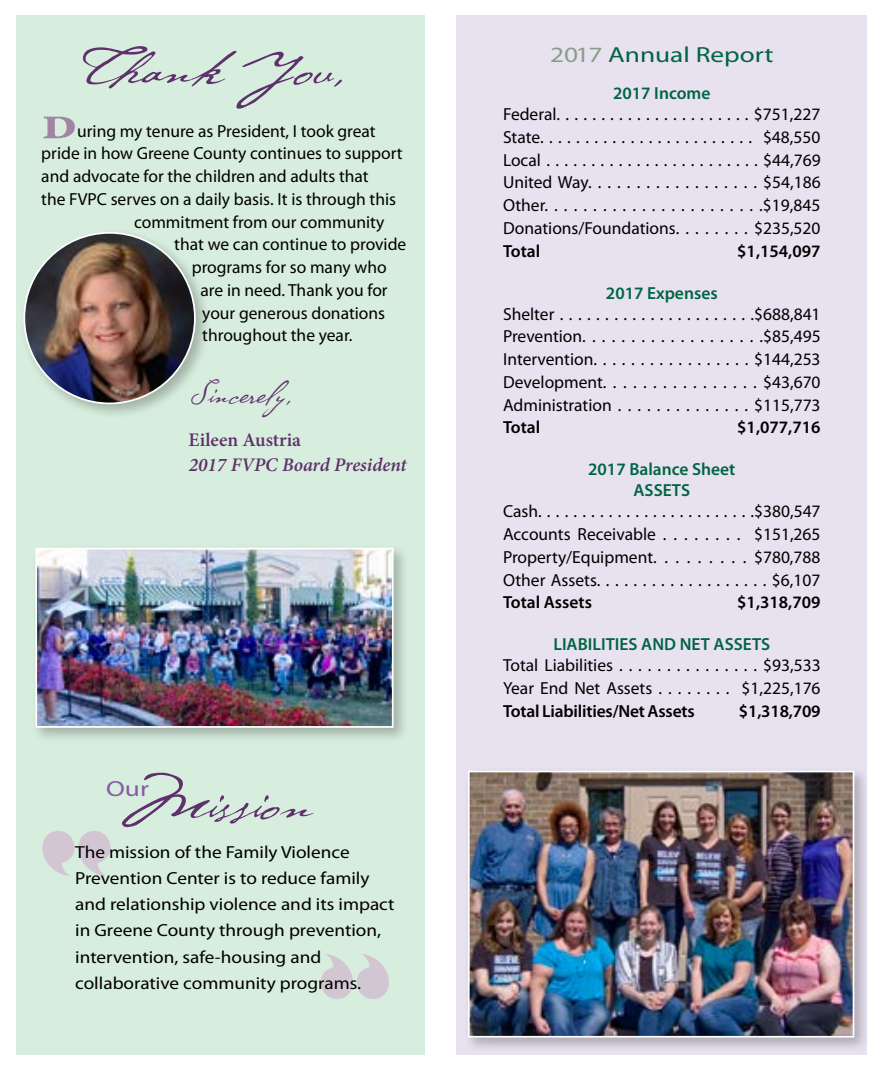
<style>
.page{position:relative;width:882px;height:1071px;background:#fff}
.page>*{position:absolute;margin:0;border:0;box-sizing:border-box;transform-origin:0 0}
.t1{font:52.5px "P22 Cezanne Pro";color:#5f316c;scale:1.25 1}
.t2{font:700 45.5px "Minion Pro";color:#a185a3;scale:1.25 1}
.t3{font:31.5px "P22 Cezanne Pro";color:#5f316c}
.t4{font:21.88px "Myriad Pro";color:#006543;scale:1.25 1}
.t5{font:21.88px "Myriad Pro";color:#895ba5;scale:1.25 1}
.t6{font:italic 600 19.25px "Minion Pro";color:#5f316c}
.t7{font:600 19.25px "Minion Pro";color:#5f316c}
.t8{font:17.5px/22.8px "Myriad Pro";color:#000;text-align:justify}
.t9{font:17.5px/26.2px "Myriad Pro";color:#000;scale:1.1 1}
.t10{font:600 17.5px "Myriad Pro";letter-spacing:-.01em;color:#000}
.t11{font:600 17.5px/21px "Myriad Pro";color:#006543;text-align:center}
.s1{color:#8b9d89}
</style>
<div class="page">
<div style="left:16px;top:15px;width:409px;height:1040px;background:#d7eddd"></div>
<svg style="left:42px;top:831px;width:68px;height:45px"></svg>
<svg style="left:321px;top:954px;width:68px;height:45px"></svg>
<div style="left:32px;top:544px;width:376px;height:200px;background:#000;opacity:.25"></div>
<img style="left:38px;top:551px;width:353px;height:174px">
<div style="left:35px;top:548px;width:359px;height:180px;border:2px solid #fff"></div>
<div style="left:20px;top:228px;width:190px;height:191px;background:#000;opacity:.25"></div>
<img style="left:24px;top:233px;width:171px;height:170px;border-radius:85px">
<div style="left:457px;top:15px;width:410px;height:1040px;background:#e8e1f0"></div>
<div style="left:464px;top:767px;width:406px;height:285px;background:#000;opacity:.25"></div>
<img style="left:471px;top:774px;width:380px;height:261px">
<div style="left:468px;top:771px;width:386px;height:267px;border:2px solid #fff"></div>
<h1 class="t1" style="left:84px;top:33px;width:210px">Thank You,</h1>
<h2 class="t2" style="left:41px;top:92px;width:30px">D</h2>
<p class="t8" style="left:77px;top:119px;width:300px">uring my tenure as President, I took great</p>
<p class="t8" style="left:41px;top:142px;width:363px">pride in how Greene County continues to support</p>
<p class="t8" style="left:41px;top:165px;width:329px">and advocate for the children and adults that</p>
<p class="t8" style="left:41px;top:187px;width:356px">the FVPC serves on a daily basis. It is through this</p>
<p class="t8" style="left:134px;top:210px;width:252px">commitment from our community</p>
<p class="t8" style="left:174px;top:233px;width:234px">that we can continue to provide</p>
<p class="t8" style="left:192px;top:256px;width:196px">programs for so many who</p>
<p class="t8" style="left:201px;top:278px;width:189px">are in need. Thank you for</p>
<p class="t8" style="left:202px;top:301px;width:184px">your generous donations</p>
<p class="t8" style="left:202px;top:324px;width:152px">throughout the year.</p>
<h3 class="t3" style="left:190px;top:373px;width:103px">Sincerely,</h3>
<p class="t7" style="left:189px;top:427px;width:114px">Eileen Austria</p>
<p class="t6" style="left:189px;top:452px;width:219px">2017 FVPC Board President</p>
<h1 class="t1" style="left:119px;top:768px;width:157px">Mission</h1>
<p class="t5" style="left:106px;top:775px;width:36px">Our</p>
<p class="t9" style="left:75px;top:838px;width:292px">The mission of the Family Violence Prevention Center is to reduce family and relationship violence and its impact in Greene County through prevention, intervention, safe-housing and collaborative community programs.</p>
<p class="t4" style="left:550px;top:41px;width:180px"><span class="s1">2017</span> Annual Report</p>
<p class="t11" style="left:613px;top:82px;width:99px">2017 Income</p>
<p class="t8" style="left:503px;top:103px;width:319px">Federal. . . . . . . . . . . . . . . . . . . . . . $751,227<br>State. . . . . . . . . . . . . . . . . . . . . . . . $48,550<br>Local . . . . . . . . . . . . . . . . . . . . . . . . $44,769<br>United Way. . . . . . . . . . . . . . . . . . $54,186<br>Other. . . . . . . . . . . . . . . . . . . . . . .$19,845<br>Donations/Foundations. . . . . . . . $235,520</p>
<p class="t10" style="left:503px;top:240px;width:39px">Total</p>
<p class="t10" style="left:737px;top:240px;width:85px">$1,154,097</p>
<p class="t11" style="left:606px;top:282px;width:113px">2017 Expenses</p>
<p class="t8" style="left:503px;top:302px;width:319px">Shelter . . . . . . . . . . . . . . . . . . . . . .$688,841<br>Prevention. . . . . . . . . . . . . . . . . . .$85,495<br>Intervention. . . . . . . . . . . . . . . . . $144,253<br>Development. . . . . . . . . . . . . . . . $43,670<br>Administration . . . . . . . . . . . . . . $115,773</p>
<p class="t10" style="left:503px;top:416px;width:39px">Total</p>
<p class="t10" style="left:737px;top:416px;width:85px">$1,077,716</p>
<p class="t11" style="left:588px;top:459px;width:149px">2017 Balance Sheet<br>ASSETS</p>
<p class="t8" style="left:503px;top:500px;width:319px">Cash. . . . . . . . . . . . . . . . . . . . . . . . .$380,547<br>Accounts Receivable . . . . . . . . $151,265<br>Property/Equipment. . . . . . . . . $780,788<br>Other Assets. . . . . . . . . . . . . . . . . . . $6,107</p>
<p class="t10" style="left:503px;top:591px;width:90px">Total Assets</p>
<p class="t10" style="left:737px;top:591px;width:85px">$1,318,709</p>
<p class="t11" style="left:553px;top:634px;width:218px">LIABILITIES AND NET ASSETS</p>
<p class="t8" style="left:503px;top:654px;width:319px">Total Liabilities . . . . . . . . . . . . . . . $93,533<br>Year End Net Assets . . . . . . . . $1,225,176</p>
<p class="t10" style="left:503px;top:700px;width:193px">Total Liabilities/Net Assets</p>
<p class="t10" style="left:739px;top:700px;width:83px">$1,318,709</p>
</div>
